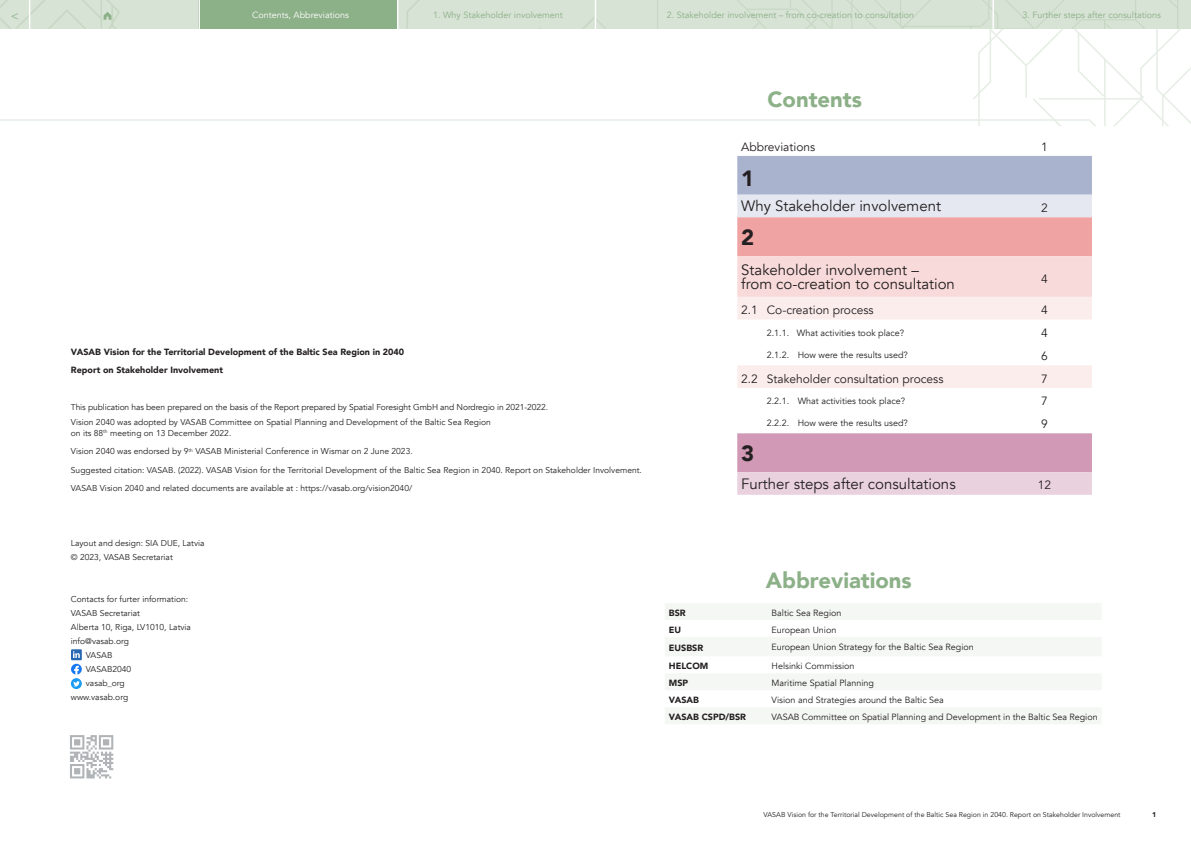
<style>
.page{position:relative;width:1191px;height:842px;background:#fff}
.page>*{position:absolute;margin:0;border:0;box-sizing:border-box;transform-origin:0 0}
.Lielais_virsraksts{font:900 22px "Avenir";color:#8cb087}
._22pt_Reg_Left{font:900 22px "Avenir";color:#231f20}
.Lielais_virsraksts-2{font:15px/14px "Avenir";color:#231f20}
.Pamatteksts{font:12px "Avenir";color:#231f20}
.Lielais_virsraksts-3{font:12px "Avenir";color:#231f20}
.t1{font:12px "Avenir";color:#8cb087}
.Pamatteksts-2{font:9px "Avenir";color:#231f20}
.Pamatteksts-3{font:900 9px "Avenir";color:#231f20}
.t2{font:9px "Avenir";color:#8cb087}
.t3{font:9px "Avenir";color:#fff}
.t4{font:8.5px/11px "Avenir";color:#231f20}
.t5{font:7px "Avenir";color:#231f20}
.t6{font:900 7px "Avenir";color:#231f20}
</style>
<div class="page">
<svg style="left:0;top:0;width:1191px;height:29px;background:#cadac7"></svg>
<svg style="left:0;top:29px;width:1191px;height:97px"></svg>
<svg style="left:737px;top:156px;width:355px;height:232px"></svg>
<svg style="left:737px;top:433px;width:355px;height:62px;background:#daaec4"></svg>
<svg style="left:71px;top:664px;width:11px;height:11px"></svg>
<svg style="left:71px;top:678px;width:11px;height:11px"></svg>
<svg style="left:73px;top:681px;width:7px;height:5px"></svg>
<div style="left:71px;top:649px;width:11px;height:11px;background:#2867b2"></div>
<svg style="left:73px;top:651px;width:7px;height:7px"></svg>
<svg style="left:70px;top:735px;width:44px;height:44px"></svg>
<svg style="left:70px;top:735px;width:43px;height:43px"></svg>
<svg style="left:665px;top:603px;width:436px;height:121px;fill:#f4f7f3"></svg>
<h3 class="t1" style="left:11px;top:8px;width:9px">&lt;</h3>
<p class="t3" style="left:252px;top:9px;width:98px">Contents, Abbreviations</p>
<p class="t2" style="left:433px;top:9px;width:131px">1. Why Stakeholder involvement</p>
<p class="t2" style="left:667px;top:9px;width:249px">2. Stakeholder involvement – from co-creation to consultation</p>
<p class="t2" style="left:1022px;top:9px;width:140px">3. Further steps after consultations</p>
<p class="Pamatteksts-3" style="left:71px;top:344px;width:335px">VASAB Vision for the Territorial Development of the Baltic Sea Region in 2040</p>
<p class="Pamatteksts-3" style="left:71px;top:363px;width:154px">Report on Stakeholder Involvement</p>
<p class="t4" style="left:71px;top:402px;width:479px">This publication has been prepared on the basis of the Report prepared by Spatial Foresight GmbH and Nordregio in 2021-2022.</p>
<p class="t4" style="left:71px;top:417px;width:421px">Vision 2040 was adopted by VASAB Committee on Spatial Planning and Development of the Baltic Sea Region on its 88<sup>th</sup> meeting on 13 December 2022.</p>
<p class="t4" style="left:71px;top:446px;width:343px">Vision 2040 was endorsed by 9<sup>th</sup> VASAB Ministerial Conference in Wismar on 2 June 2023.</p>
<p class="t4" style="left:71px;top:464px;width:572px">Suggested citation: VASAB. (2022). VASAB Vision for the Territorial Development of the Baltic Sea Region in 2040. Report on Stakeholder Involvement.</p>
<p class="t4" style="left:71px;top:483px;width:343px">VASAB Vision 2040 and related documents are available at : https://vasab.org/vision2040/</p>
<p class="t4" style="left:71px;top:537px;width:135px">Layout and design: SIA DUE, Latvia</p>
<p class="t4" style="left:71px;top:551px;width:103px">© 2023, VASAB Secretariat</p>
<p class="t4" style="left:71px;top:593px;width:119px">Contacts for furter information:</p>
<p class="t4" style="left:71px;top:607px;width:71px">VASAB Secretariat</p>
<p class="t4" style="left:71px;top:621px;width:122px">Alberta 10, Riga, LV1010, Latvia</p>
<p class="t4" style="left:71px;top:635px;width:60px">info@vasab.org</p>
<p class="t4" style="left:86px;top:649px;width:28px">VASAB</p>
<p class="t4" style="left:86px;top:663px;width:47px">VASAB2040</p>
<p class="t4" style="left:86px;top:677px;width:40px">vasab_org</p>
<p class="t4" style="left:71px;top:691px;width:59px">www.vasab.org</p>
<p class="Lielais_virsraksts" style="left:767px;top:81px;width:96px">Contents</p>
<p class="Pamatteksts" style="left:741px;top:139px;width:75px">Abbreviations</p>
<p class="Pamatteksts" style="left:1041px;top:139px;width:8px">1</p>
<p class="_22pt_Reg_Left" style="left:741px;top:160px;width:15px">1</p>
<p class="Lielais_virsraksts-2" style="left:741px;top:199px;width:201px">Why Stakeholder involvement</p>
<p class="Lielais_virsraksts-3" style="left:1041px;top:201px;width:8px">2</p>
<p class="_22pt_Reg_Left" style="left:741px;top:218px;width:15px">2</p>
<p class="Lielais_virsraksts-2" style="left:741px;top:263px;width:215px">Stakeholder involvement –<br>from co-creation to consultation</p>
<p class="Lielais_virsraksts-3" style="left:1041px;top:271px;width:8px">4</p>
<p class="Pamatteksts" style="left:741px;top:303px;width:18px">2.1</p>
<p class="Pamatteksts" style="left:767px;top:303px;width:108px">Co-creation process</p>
<p class="Pamatteksts" style="left:1041px;top:303px;width:8px">4</p>
<p class="Pamatteksts-2" style="left:767px;top:327px;width:139px">2.1.1. What activities took place?</p>
<p class="Pamatteksts" style="left:1041px;top:326px;width:8px">4</p>
<p class="Pamatteksts-2" style="left:767px;top:350px;width:142px">2.1.2. How were the results used?</p>
<p class="Pamatteksts" style="left:1041px;top:349px;width:8px">6</p>
<p class="Pamatteksts" style="left:741px;top:371px;width:18px">2.2</p>
<p class="Pamatteksts" style="left:767px;top:371px;width:178px">Stakeholder consultation process</p>
<p class="Pamatteksts" style="left:1041px;top:371px;width:8px">7</p>
<p class="Pamatteksts-2" style="left:767px;top:395px;width:140px">2.2.1. What activities took place?</p>
<p class="Pamatteksts" style="left:1041px;top:394px;width:8px">7</p>
<p class="Pamatteksts-2" style="left:767px;top:418px;width:142px">2.2.2. How were the results used?</p>
<p class="Pamatteksts" style="left:1041px;top:417px;width:8px">9</p>
<p class="_22pt_Reg_Left" style="left:741px;top:434px;width:15px">3</p>
<p class="Lielais_virsraksts-2" style="left:741px;top:477px;width:216px">Further steps after consultations</p>
<p class="Lielais_virsraksts-3" style="left:1037px;top:478px;width:15px">12</p>
<p class="Lielais_virsraksts" style="left:766px;top:561px;width:147px">Abbreviations</p>
<p class="Pamatteksts-3" style="left:669px;top:605px;width:18px">BSR</p>
<p class="Pamatteksts-2" style="left:771px;top:607px;width:72px">Baltic Sea Region</p>
<p class="Pamatteksts-3" style="left:669px;top:622px;width:14px">EU</p>
<p class="Pamatteksts-2" style="left:771px;top:624px;width:66px">European Union</p>
<p class="Pamatteksts-3" style="left:669px;top:640px;width:36px">EUSBSR</p>
<p class="Pamatteksts-2" style="left:771px;top:641px;width:204px">European Union Strategy for the Baltic Sea Region</p>
<p class="Pamatteksts-3" style="left:669px;top:658px;width:41px">HELCOM</p>
<p class="Pamatteksts-2" style="left:771px;top:661px;width:84px">Helsinki Commission</p>
<p class="Pamatteksts-3" style="left:669px;top:675px;width:21px">MSP</p>
<p class="Pamatteksts-2" style="left:771px;top:678px;width:104px">Maritime Spatial Planning</p>
<p class="Pamatteksts-3" style="left:669px;top:692px;width:32px">VASAB</p>
<p class="Pamatteksts-2" style="left:771px;top:695px;width:174px">Vision and Strategies around the Baltic Sea</p>
<p class="Pamatteksts-3" style="left:669px;top:709px;width:79px">VASAB CSPD/BSR</p>
<p class="Pamatteksts-2" style="left:771px;top:712px;width:328px">VASAB Committee on Spatial Planning and Development in the Baltic Sea Region</p>
<p class="t5" style="left:763px;top:810px;width:358px">VASAB Vision for the Territorial Development of the Baltic Sea Region in 2040. Report on Stakeholder Involvement</p>
<p class="t6" style="left:1152px;top:809px;width:6px">1</p>
</div>
